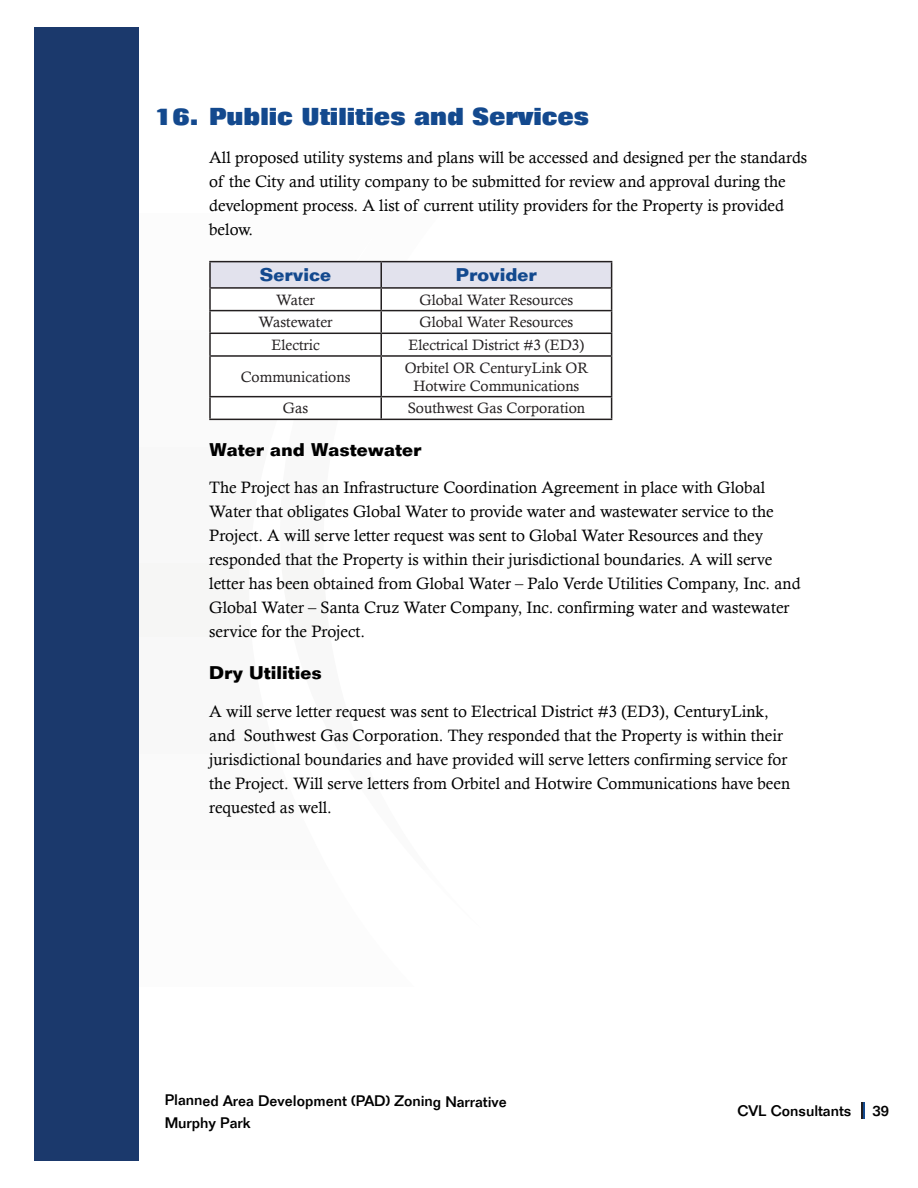
<style>
.page{position:relative;width:918px;height:1188px;background:#fff}
.page>*{position:absolute;margin:0;border:0;box-sizing:border-box;transform-origin:0 0}
.t1{font:800 24px "Folio Std";color:#13498e}
.t2{font:700 18px "Folio Std";color:#000}
.t3{font:700 18px "Folio Std";color:#13498e}
.t4{font:16.5px/24px "Calisto";color:#000}
.t5{font:15px/18px "Calisto";color:#231f20;text-align:center}
.t6{font:500 15px/21.9px "Folio Std";letter-spacing:-.005em;color:#000}
</style>
<div class="page">
<div style="left:35px;top:27px;width:104px;height:1134px;background:#1b396c"></div>
<svg style="left:861px;top:1103px;width:3px;height:16px"></svg>
<svg style="left:211px;top:357px;width:400px;height:62px"></svg>
<hr style="left:209px;top:261px;width:172px;height:1px;background:#231f20">
<hr style="left:209px;top:262px;width:2px;height:25px;background:#231f20">
<hr style="left:381px;top:261px;width:231px;height:1px;background:#231f20">
<hr style="left:209px;top:287px;width:172px;height:2px;background:#231f20">
<hr style="left:209px;top:289px;width:2px;height:21px;background:#231f20">
<hr style="left:209px;top:310px;width:172px;height:1px;background:#231f20">
<hr style="left:209px;top:311px;width:2px;height:22px;background:#231f20">
<hr style="left:209px;top:333px;width:172px;height:1px;background:#231f20">
<hr style="left:209px;top:334px;width:2px;height:21px;background:#231f20">
<svg style="left:210px;top:262px;width:402px;height:93px"></svg>
<hr style="left:209px;top:355px;width:172px;height:2px;background:#231f20">
<hr style="left:209px;top:357px;width:2px;height:39px;background:#231f20">
<hr style="left:381px;top:355px;width:231px;height:2px;background:#231f20">
<hr style="left:380px;top:357px;width:2px;height:39px;background:#231f20">
<hr style="left:611px;top:357px;width:1px;height:39px;background:#231f20">
<hr style="left:209px;top:396px;width:172px;height:1px;background:#231f20">
<hr style="left:209px;top:397px;width:2px;height:22px;background:#231f20">
<hr style="left:381px;top:396px;width:231px;height:1px;background:#231f20">
<hr style="left:380px;top:397px;width:2px;height:22px;background:#231f20">
<svg style="left:611px;top:397px;width:1px;height:22px"></svg>
<hr style="left:209px;top:419px;width:403px;height:1px;background:#231f20">
<h1 class="t1" style="left:155px;top:107px;width:435px">16. Public Utilities and Services</h1>
<p class="t4" style="left:209px;top:145px;width:600px">All proposed utility systems and plans will be accessed and designed per the standards of the City and utility company to be submitted for review and approval during the development process. A list of current utility providers for the Property is provided below.</p>
<p class="t3" style="left:260px;top:268px;width:73px">Service</p>
<p class="t3" style="left:456px;top:268px;width:83px">Provider</p>
<p class="t5" style="left:276px;top:290px;width:40px">Water</p>
<p class="t5" style="left:419px;top:290px;width:155px">Global Water Resources</p>
<p class="t5" style="left:259px;top:313px;width:76px">Wastewater</p>
<p class="t5" style="left:419px;top:313px;width:155px">Global Water Resources</p>
<p class="t5" style="left:271px;top:336px;width:50px">Electric</p>
<p class="t5" style="left:408px;top:336px;width:178px">Electrical District #3 (ED3)</p>
<p class="t5" style="left:241px;top:367px;width:111px">Communications</p>
<p class="t5" style="left:405px;top:358px;width:185px">Orbitel OR CenturyLink OR<br>Hotwire Communications</p>
<p class="t5" style="left:283px;top:399px;width:27px">Gas</p>
<p class="t5" style="left:408px;top:399px;width:179px">Southwest Gas Corporation</p>
<p class="t2" style="left:209px;top:442px;width:214px">Water and Wastewater</p>
<p class="t4" style="left:209px;top:476px;width:593px">The Project has an Infrastructure Coordination Agreement in place with Global Water that obligates Global Water to provide water and wastewater service to the Project. A will serve letter request was sent to Global Water Resources and they responded that the Property is within their jurisdictional boundaries. A will serve letter has been obtained from Global Water – Palo Verde Utilities Company, Inc. and Global Water – Santa Cruz Water Company, Inc. confirming water and wastewater service for the Project.</p>
<p class="t2" style="left:209px;top:666px;width:114px">Dry Utilities</p>
<p class="t4" style="left:209px;top:699px;width:582px">A will serve letter request was sent to Electrical District #3 (ED3), CenturyLink, and Southwest Gas Corporation. They responded that the Property is within their jurisdictional boundaries and have provided will serve letters confirming service for the Project. Will serve letters from Orbitel and Hotwire Communications have been requested as well.</p>
<p class="t6" style="left:165px;top:1091px;width:344px">Planned Area Development (PAD) Zoning Narrative<br>Murphy Park</p>
<p class="t6" style="left:737px;top:1101px;width:115px">CVL Consultants</p>
<p class="t6" style="left:873px;top:1101px;width:18px">39</p>
</div>
